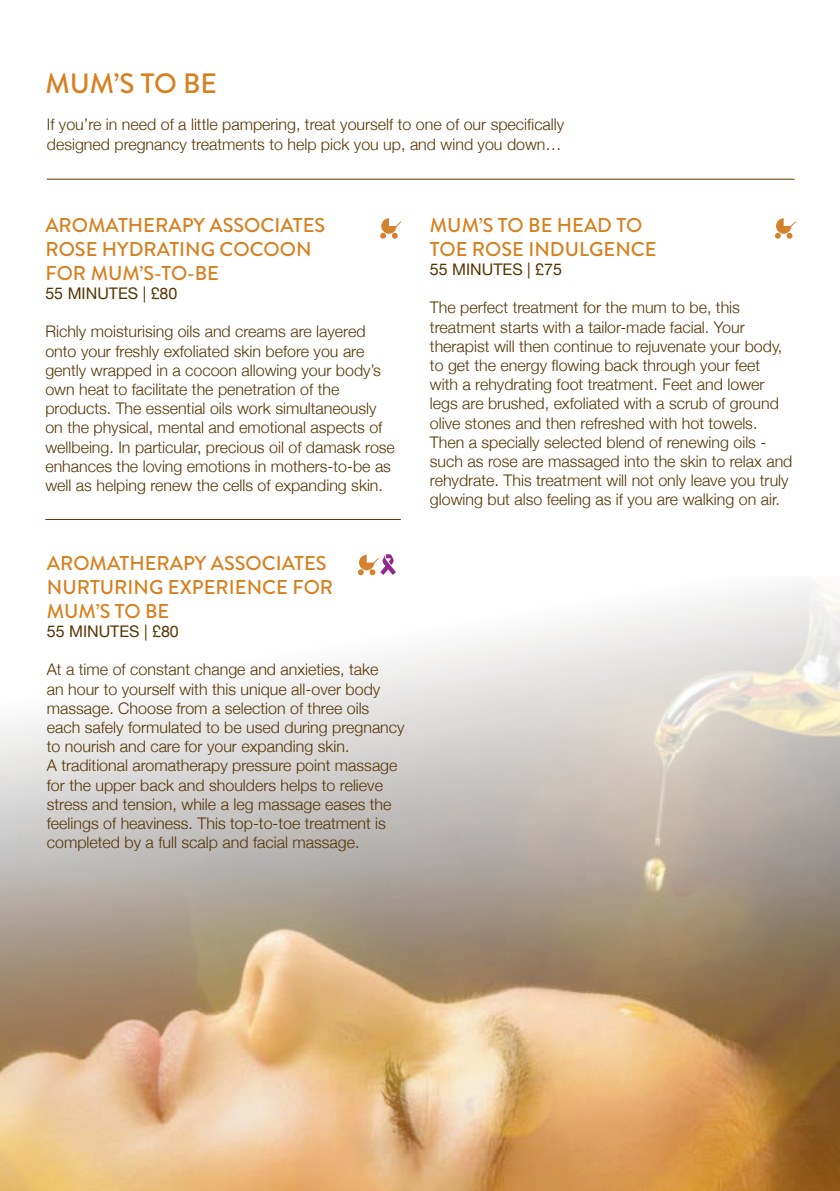
<style>
.page{position:relative;width:840px;height:1191px;background:#fff}
.page>*{position:absolute;margin:0;border:0;box-sizing:border-box;transform-origin:0 0}
.t1{font:500 28px "Brandon Grotesque";color:#d7801f}
.t2{font:500 20px/24px "Brandon Grotesque";color:#d7801f}
.t3{font:300 16px/19.2px "Helvetica Neue";color:#563401}
.t4{font:16px "Helvetica Neue";color:#563401}
</style>
<div class="page">
<img style="left:0;top:584px;width:839px;height:607px">
<hr style="left:45px;top:519px;width:355px;height:1px;background:#563401">
<hr style="left:47px;top:179px;width:747px;height:1px;background:#563401">
<svg style="left:775px;top:218px;width:20px;height:21px"></svg>
<svg style="left:380px;top:218px;width:21px;height:21px"></svg>
<svg style="left:358px;top:554px;width:38px;height:21px"></svg>
<h1 class="t1" style="left:45px;top:64px;width:173px">MUM’S TO BE</h1>
<p class="t3" style="left:47px;top:114px;width:518px">If you’re in need of a little pampering, treat yourself to one of our specifically designed pregnancy treatments to help pick you up, and wind you down…</p>
<p class="t2" style="left:45px;top:213px;width:281px">AROMATHERAPY ASSOCIATES<br>ROSE HYDRATING COCOON<br>FOR MUM’S-TO-BE</p>
<p class="t4" style="left:45px;top:282px;width:133px">55 MINUTES | £80</p>
<p class="t3" style="left:45px;top:321px;width:351px">Richly moisturising oils and creams are layered onto your freshly exfoliated skin before you are gently wrapped in a cocoon allowing your body’s own heat to facilitate the penetration of the products. The essential oils work simultaneously on the physical, mental and emotional aspects of wellbeing. In particular, precious oil of damask rose enhances the loving emotions in mothers-to-be as well as helping renew the cells of expanding skin.</p>
<p class="t2" style="left:47px;top:551px;width:288px">AROMATHERAPY ASSOCIATES<br>NURTURING EXPERIENCE FOR<br>MUM’S TO BE</p>
<p class="t4" style="left:47px;top:619px;width:133px">55 MINUTES | £80</p>
<p class="t3" style="left:47px;top:659px;width:359px">At a time of constant change and anxieties, take<br>an hour to yourself with this unique all-over body massage. Choose from a selection of three oils each safely formulated to be used during pregnancy to nourish and care for your expanding skin.<br>A traditional aromatherapy pressure point massage for the upper back and shoulders helps to relieve stress and tension, while a leg massage eases the feelings of heaviness. This top-to-toe treatment is completed by a full scalp and facial massage.</p>
<p class="t2" style="left:429px;top:213px;width:228px">MUM’S TO BE HEAD TO<br>TOE ROSE INDULGENCE</p>
<p class="t4" style="left:429px;top:258px;width:133px">55 MINUTES | £75</p>
<p class="t3" style="left:429px;top:297px;width:364px">The perfect treatment for the mum to be, this treatment starts with a tailor-made facial. Your therapist will then continue to rejuvenate your body, to get the energy flowing back through your feet<br>with a rehydrating foot treatment. Feet and lower legs are brushed, exfoliated with a scrub of ground olive stones and then refreshed with hot towels.<br>Then a specially selected blend of renewing oils - such as rose are massaged into the skin to relax and rehydrate. This treatment will not only leave you truly glowing but also feeling as if you are walking on air.</p>
</div>
